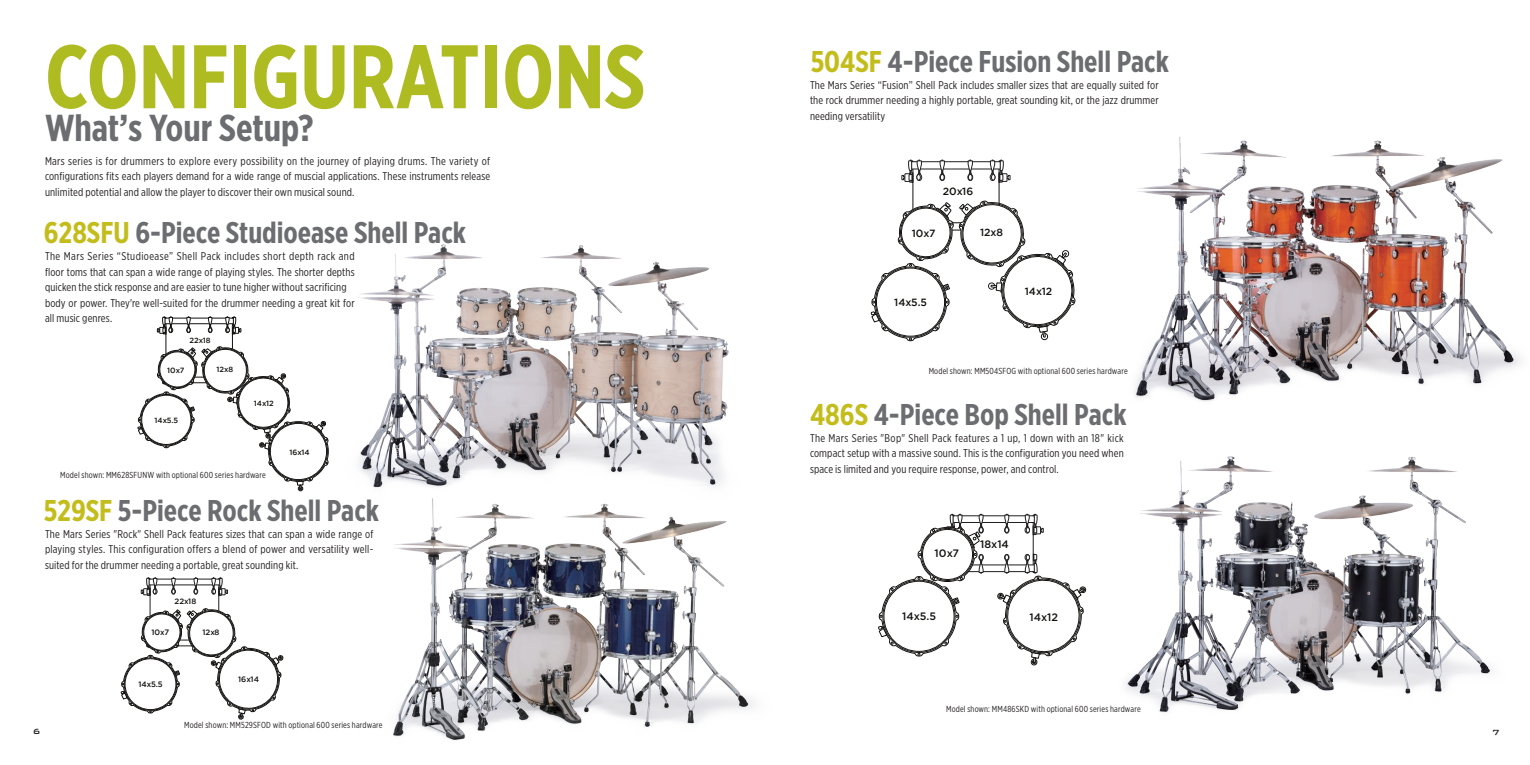
<style>
.page{position:relative;width:1530px;height:765px;background:#fff}
.page>*{position:absolute;margin:0;border:0;box-sizing:border-box;transform-origin:0 0}
.t1{font:700 90px "Gotham X Narrow";color:#aebc21}
.t2{font:700 37.5px "Gotham X Narrow";color:#6c6d70}
.t3{font:700 30px "Gotham X Narrow";color:#6c6d70}
.t4{font:11.25px/15.6px "Gotham X Narrow";letter-spacing:.01em;color:#231f20;text-align:justify}
.t5{font:500 10.75px "Gotham";color:#12110f}
.t6{font:500 10.5px "Gotham";color:#12110f}
.t7{font:500 10px "Bank Gothic BT";color:#231f20}
.t8{font:8.75px "Gotham X Narrow";letter-spacing:.02em;color:#231f20}
.t9{font:500 7.75px "Gotham";color:#12110f}
.t10{font:500 7.5px "Gotham";color:#12110f}
.s1{color:#c3bd1c}
</style>
<div class="page">
<svg style="left:878px;top:514px;width:208px;height:152px"></svg>
<svg style="left:137px;top:317px;width:183px;height:175px"></svg>
<svg style="left:870px;top:160px;width:206px;height:181px"></svg>
<svg style="left:121px;top:578px;width:163px;height:142px"></svg>
<img style="left:320px;top:244px;width:409px;height:233px">
<img style="left:1134px;top:137px;width:387px;height:265px">
<img style="left:1086px;top:456px;width:404px;height:257px">
<img style="left:369px;top:477px;width:385px;height:263px">
<p class="t1" style="left:45px;top:21px;width:602px">CONFIGURATIONS</p>
<p class="t2" style="left:45px;top:104px;width:270px">What’s Your Setup?</p>
<p class="t4" style="left:45px;top:153px;width:447px">Mars series is for drummers to explore every possibility on the journey of playing drums. The variety of configurations fits each players demand for a wide range of muscial applications. These instruments release unlimited potential and allow the player to discover their own musical sound.</p>
<p class="t3" style="left:44px;top:214px;width:424px"><span class="s1">628SFU</span> 6-Piece Studioease Shell Pack</p>
<p class="t4" style="left:45px;top:248px;width:311px">The Mars Series “Studioease” Shell Pack includes short depth rack and floor toms that can span a wide range of playing styles. The shorter depths quicken the stick response and are easier to tune higher without sacrificing</p>
<p class="t4" style="left:45px;top:295px;width:311px">body or power. They're well-suited for the drummer needing a great kit for all music genres.</p>
<p class="t10" style="left:190px;top:336px;width:23px">22x18</p>
<p class="t10" style="left:167px;top:366px;width:19px">10x7</p>
<p class="t10" style="left:217px;top:365px;width:18px">12x8</p>
<p class="t10" style="left:155px;top:416px;width:25px">14x5.5</p>
<p class="t10" style="left:254px;top:399px;width:21px">14x12</p>
<p class="t8" style="left:60px;top:469px;width:207px">Model shown: MM628SFUNW with optional 600 series hardware</p>
<p class="t10" style="left:289px;top:448px;width:22px">16x14</p>
<p class="t3" style="left:44px;top:492px;width:337px"><span class="s1">529SF</span> 5-Piece Rock Shell Pack</p>
<p class="t4" style="left:45px;top:526px;width:330px">The Mars Series "Rock" Shell Pack features sizes that can span a wide range of playing styles. This configuration offers a blend of power and versatility well&shy;suited for the drummer needing a portable, great sounding kit.</p>
<p class="t9" style="left:175px;top:597px;width:23px">22x18</p>
<p class="t9" style="left:151px;top:628px;width:19px">10x7</p>
<p class="t9" style="left:202px;top:628px;width:19px">12x8</p>
<p class="t9" style="left:138px;top:680px;width:26px">14x5.5</p>
<p class="t9" style="left:238px;top:675px;width:22px">16x14</p>
<p class="t3" style="left:811px;top:43px;width:360px"><span class="s1">504SF</span> 4-Piece Fusion Shell Pack</p>
<p class="t4" style="left:810px;top:77px;width:350px">The Mars Series “Fusion” Shell Pack includes smaller sizes that are equally suited for the rock drummer needing a highly portable, great sounding kit, or the jazz drummer needing versatility</p>
<p class="t6" style="left:943px;top:186px;width:32px">20x16</p>
<p class="t6" style="left:912px;top:227px;width:25px">10x7</p>
<p class="t6" style="left:980px;top:226px;width:24px">12x8</p>
<p class="t6" style="left:894px;top:296px;width:34px">14x5.5</p>
<p class="t6" style="left:1025px;top:285px;width:29px">14x12</p>
<p class="t8" style="left:929px;top:366px;width:201px">Model shown: MM504SFOG with optional 600 series hardware</p>
<p class="t3" style="left:810px;top:396px;width:318px"><span class="s1">486S</span> 4-Piece Bop Shell Pack</p>
<p class="t4" style="left:810px;top:430px;width:315px">The Mars Series "Bop" Shell Pack features a 1 up, 1 down with an 18" kick compact setup with a massive sound. This is the configuration you need when space is limited and you require response, power, and control.</p>
<p class="t5" style="left:935px;top:546px;width:26px">10x7</p>
<p class="t5" style="left:980px;top:537px;width:30px">18x14</p>
<p class="t5" style="left:902px;top:609px;width:35px">14x5.5</p>
<p class="t5" style="left:1030px;top:610px;width:30px">14x12</p>
<p class="t8" style="left:946px;top:703px;width:196px">Model shown: MM486SKD with optional 600 series hardware</p>
<p class="t8" style="left:184px;top:720px;width:200px">Model shown: MM529SFOD with optional 600 series hardware</p>
<p class="t7" style="left:33px;top:726px;width:9px">6</p>
<p class="t7" style="left:1492px;top:727px;width:9px">7</p>
</div>
